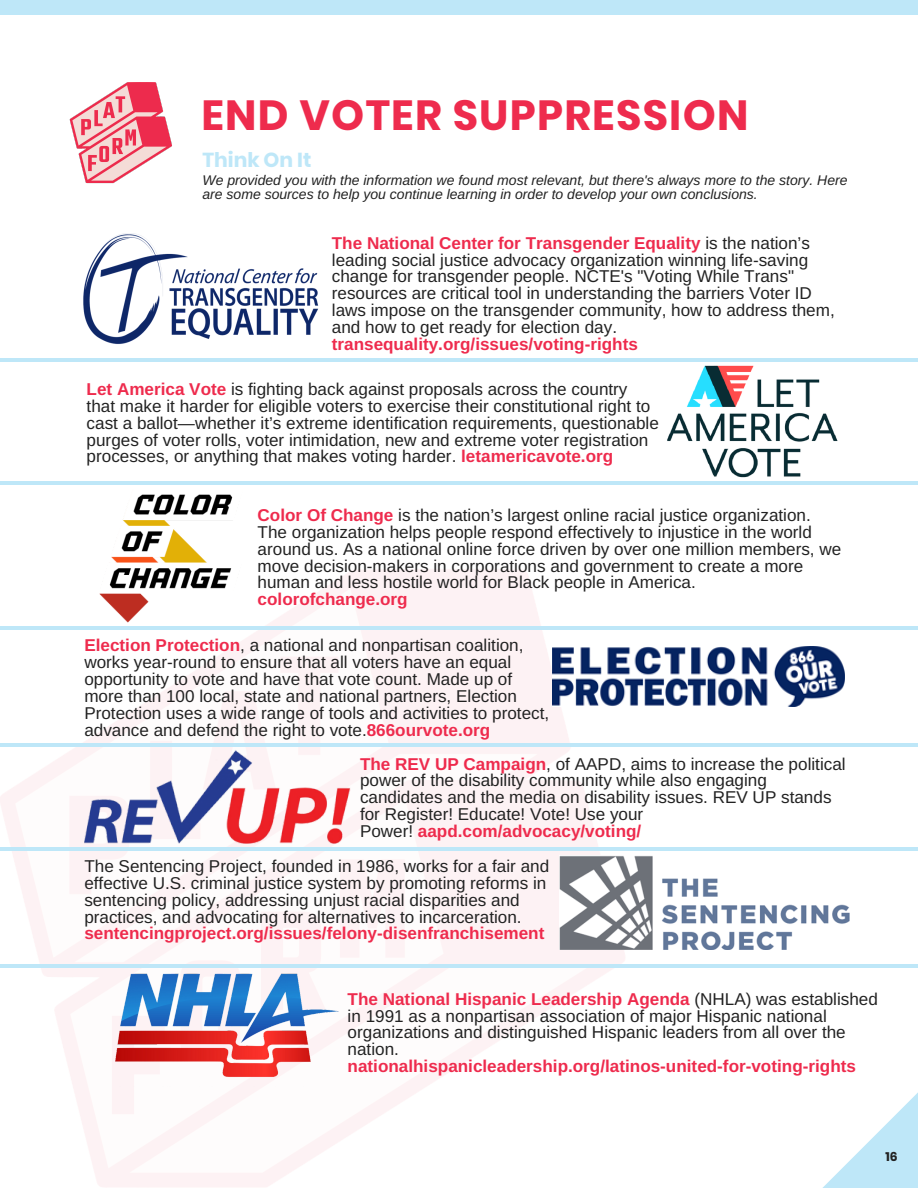
<style>
.page{position:relative;width:918px;height:1188px;background:#fff}
.page>*{position:absolute;margin:0;border:0;box-sizing:border-box;transform-origin:0 0}
.t1{font:700 42px "Poppins";letter-spacing:.03em;color:#ee2b4d}
.t2{font:700 20.25px "Poppins";color:#bee7f8}
.t3{font:17.1px/16.8px "Arimo";color:#222}
.t4{font:700 17.1px "Arimo";color:#ee2b4d}
.t5{font:italic 13.95px/13.5px "Arimo";color:#222}
.t6{font:700 12.45px "Poppins";color:#222}
.s1{font-weight:700;color:#ee2b4d}
</style>
<div class="page">
<img style="left:69px;top:82px;width:103px;height:102px">
<div style="left:0;top:0;width:918px;height:15px;background:#bee7f8"></div>
<svg style="left:822px;top:1092px;width:96px;height:96px"></svg>
<img style="left:552px;top:647px;width:293px;height:59px">
<img style="left:33px;top:233px;width:339px;height:126px">
<img style="left:667px;top:366px;width:171px;height:112px">
<img style="left:559px;top:855px;width:290px;height:95px">
<img style="left:84px;top:747px;width:267px;height:114px">
<img style="left:99px;top:494px;width:141px;height:128px">
<img style="left:87px;top:973px;width:259px;height:114px">
<hr style="left:0;top:359px;width:918px;height:3px;background:#bee7f8">
<hr style="left:0;top:481px;width:918px;height:4px;background:#bee7f8">
<hr style="left:0;top:626px;width:918px;height:4px;background:#bee7f8">
<hr style="left:0;top:743px;width:918px;height:4px;background:#bee7f8">
<hr style="left:0;top:847px;width:918px;height:3px;background:#bee7f8">
<hr style="left:0;top:964px;width:918px;height:3px;background:#bee7f8">
<h1 class="t1" style="left:201px;top:86px;width:549px">END VOTER SUPPRESSION</h1>
<p class="t2" style="left:202px;top:145px;width:110px">Think On It</p>
<p class="t5" style="left:202px;top:173px;width:647px">We provided you with the information we found most relevant, but there's always more to the story. Here are some sources to help you continue learning in order to develop your own conclusions.</p>
<p class="t3" style="left:332px;top:234px;width:504px"><span class="s1">The National Center for Transgender Equality</span> is the nation’s leading social justice advocacy organization winning life-saving change for transgender people. NCTE's "Voting While Trans" resources are critical tool in understanding the barriers Voter ID laws impose on the transgender community, how to address them, and how to get ready for election day.</p>
<p class="t4" style="left:332px;top:334px;width:308px">transequality.org/issues/voting-rights</p>
<p class="t3" style="left:87px;top:381px;width:574px"><span class="s1">Let America Vote</span> is fighting back against proposals across the country that make it harder for eligible voters to exercise their constitutional right to cast a ballot—whether it’s extreme identification requirements, questionable purges of voter rolls, voter intimidation, new and extreme voter registration processes, or anything that makes voting harder. <span class="s1">letamericavote.org</span></p>
<p class="t3" style="left:258px;top:507px;width:585px"><span class="s1">Color Of Change</span> is the nation’s largest online racial justice organization.<br>The organization helps people respond effectively to injustice in the world around us. As a national online force driven by over one million members, we move decision-makers in corporations and government to create a more human and less hostile world for Black people in America.</p>
<p class="t4" style="left:258px;top:590px;width:152px">colorofchange.org</p>
<p class="t3" style="left:84px;top:637px;width:466px"><span class="s1">Election Protection</span>, a national and nonpartisan coalition, works year-round to ensure that all voters have an equal opportunity to vote and have that vote count. Made up of more than 100 local, state and national partners, Election Protection uses a wide range of tools and activities to protect, advance and defend the right to vote.<span class="s1">866ourvote.org</span></p>
<p class="t3" style="left:360px;top:755px;width:487px"><span class="s1">The REV UP Campaign</span>, of AAPD, aims to increase the political power of the disability community while also engaging candidates and the media on disability issues. REV UP stands for Register! Educate! Vote! Use your<br>Power! <span class="s1">aapd.com/advocacy/voting/</span></p>
<p class="t3" style="left:84px;top:858px;width:466px">The Sentencing Project, founded in 1986, works for a fair and effective U.S. criminal justice system by promoting reforms in sentencing policy, addressing unjust racial disparities and practices, and advocating for alternatives to incarceration.</p>
<p class="t4" style="left:84px;top:924px;width:462px">sentencingproject.org/issues/felony-disenfranchisement</p>
<p class="t3" style="left:348px;top:990px;width:532px"><span class="s1">The National Hispanic Leadership Agenda</span> (NHLA) was established in 1991 as a nonpartisan association of major Hispanic national organizations and distinguished Hispanic leaders from all over the nation.</p>
<p class="t4" style="left:348px;top:1057px;width:510px">nationalhispanicleadership.org/latinos-united-for-voting-rights</p>
<p class="t6" style="left:885px;top:1148px;width:14px">16</p>
</div>
